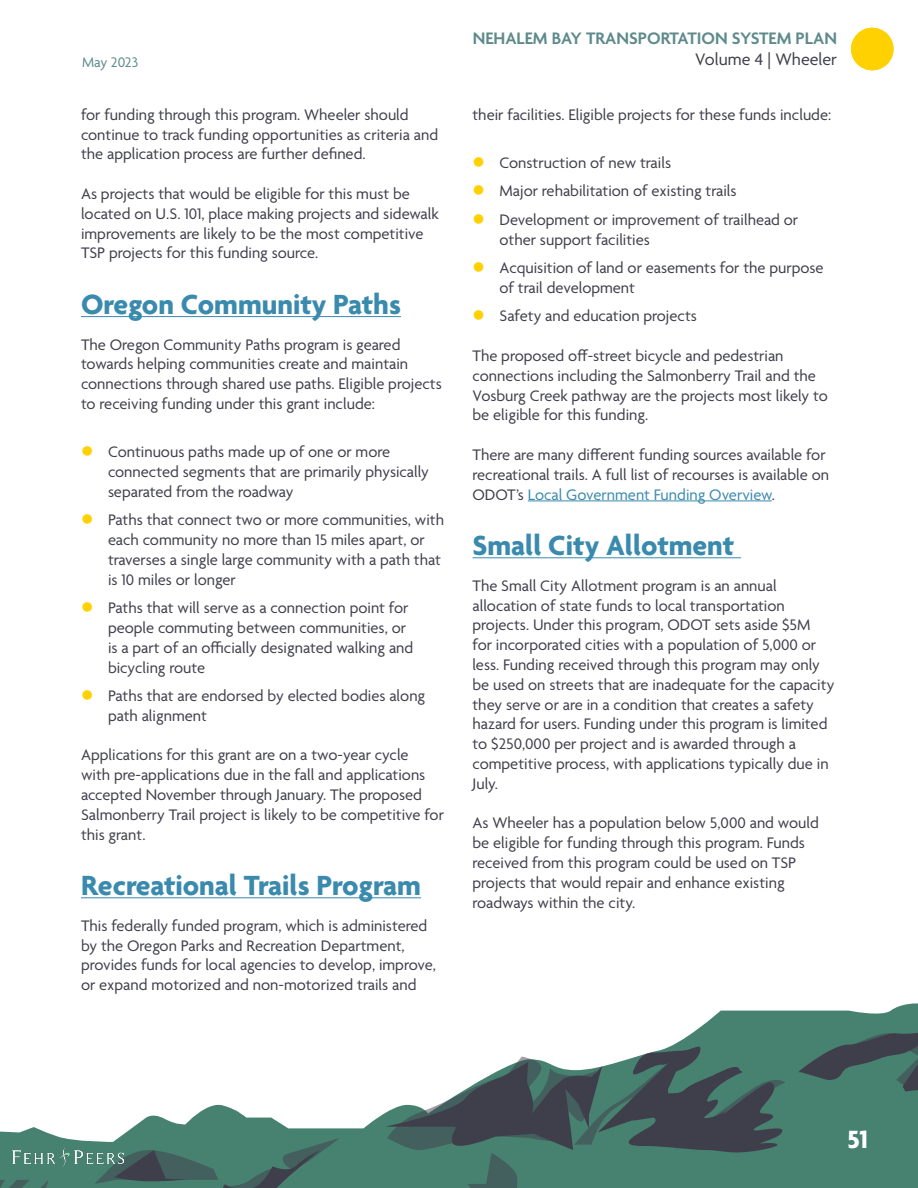
<style>
.page{position:relative;width:918px;height:1188px;background:#fff}
.page>*{position:absolute;margin:0;border:0;box-sizing:border-box;transform-origin:0 0}
.Header_2{font:700 30px "Agenda";color:#3a8aae}
.t1{font:700 27px "Agenda";color:#fff}
.t2{font:600 18px "Agenda";color:#5e8a8b}
.t3{font:18px "Agenda";color:#3f3f4c}
.t4{font:16.5px/19.8px "Agenda";color:#3f3f4c}
.t5{font:15px "Agenda";color:#5e8a8b}
.s1{color:#3a8aae}
</style>
<div class="page">
<div style="left:851px;top:28px;width:43px;height:42px;background:#ffd100;border-radius:50%"></div>
<hr style="left:81px;top:316px;width:320px;height:1px;background:#3a8aae">
<hr style="left:81px;top:898px;width:340px;height:1px;background:#3a8aae">
<hr style="left:528px;top:501px;width:244px;height:1px;background:#3a8aae">
<hr style="left:472px;top:557px;width:269px;height:1px;background:#3a8aae">
<svg style="left:682px;top:1003px;width:236px;height:185px;fill:#478270"></svg>
<svg style="left:797px;top:1016px;width:121px;height:78px"></svg>
<svg style="left:0;top:1040px;width:791px;height:148px"></svg>
<div style="left:837px;top:1120px;width:41px;height:68px;background:#478270"></div>
<p class="t2" style="left:473px;top:28px;width:366px">NEHALEM BAY TRANSPORTATION SYSTEM PLAN</p>
<p class="t5" style="left:82px;top:54px;width:58px">May 2023</p>
<p class="t3" style="left:695px;top:50px;width:143px">Volume 4 | Wheeler</p>
<p class="t4" style="left:81px;top:106px;width:359px">for funding through this program. Wheeler should continue to track funding opportunities as criteria and the application process are further defined.</p>
<p class="t4" style="left:81px;top:185px;width:359px">As projects that would be eligible for this must be located on U.S. 101, place making projects and sidewalk improvements are likely to be the most competitive TSP projects for this funding source.</p>
<p class="Header_2" style="left:81px;top:288px;width:321px">Oregon Community Paths</p>
<p class="t4" style="left:81px;top:336px;width:362px">The Oregon Community Paths program is geared towards helping communities create and maintain connections through shared use paths. Eligible projects to receiving funding under this grant include:</p>
<p class="t4" style="left:108px;top:443px;width:322px">Continuous paths made up of one or more connected segments that are primarily physically separated from the roadway</p>
<p class="t4" style="left:108px;top:511px;width:338px">Paths that connect two or more communities, with each community no more than 15 miles apart, or traverses a single large community with a path that is 10 miles or longer</p>
<p class="t4" style="left:108px;top:599px;width:307px">Paths that will serve as a connection point for people commuting between communities, or is a part of an officially designated walking and bicycling route</p>
<p class="t4" style="left:108px;top:687px;width:319px">Paths that are endorsed by elected bodies along path alignment</p>
<p class="t4" style="left:81px;top:746px;width:365px">Applications for this grant are on a two-year cycle<br>with pre-applications due in the fall and applications accepted November through January. The proposed Salmonberry Trail project is likely to be competitive for this grant.</p>
<p class="Header_2" style="left:81px;top:870px;width:342px">Recreational Trails Program</p>
<p class="t4" style="left:81px;top:917px;width:357px">This federally funded program, which is administered by the Oregon Parks and Recreation Department, provides funds for local agencies to develop, improve, or expand motorized and non-motorized trails and</p>
<p class="t4" style="left:472px;top:106px;width:360px">their facilities. Eligible projects for these funds include:</p>
<p class="t4" style="left:500px;top:154px;width:173px">Construction of new trails</p>
<p class="t4" style="left:500px;top:182px;width:239px">Major rehabilitation of existing trails</p>
<p class="t4" style="left:500px;top:211px;width:300px">Development or improvement of trailhead or other support facilities</p>
<p class="t4" style="left:500px;top:259px;width:326px">Acquisition of land or easements for the purpose of trail development</p>
<p class="t4" style="left:500px;top:307px;width:199px">Safety and education projects</p>
<p class="t4" style="left:472px;top:347px;width:357px">The proposed off-street bicycle and pedestrian connections including the Salmonberry Trail and the Vosburg Creek pathway are the projects most likely to be eligible for this funding.</p>
<p class="t4" style="left:472px;top:446px;width:358px">There are many different funding sources available for recreational trails. A full list of recourses is available on<br>ODOT’s <span class="s1">Local Government Funding Overview</span>.</p>
<p class="Header_2" style="left:472px;top:530px;width:263px">Small City Allotment</p>
<p class="t4" style="left:472px;top:577px;width:363px">The Small City Allotment program is an annual allocation of state funds to local transportation projects. Under this program, ODOT sets aside $5M<br>for incorporated cities with a population of 5,000 or less. Funding received through this program may only be used on streets that are inadequate for the capacity they serve or are in a condition that creates a safety hazard for users. Funding under this program is limited to $250,000 per project and is awarded through a competitive process, with applications typically due in July.</p>
<p class="t4" style="left:472px;top:814px;width:348px">As Wheeler has a population below 5,000 and would be eligible for funding through this program. Funds received from this program could be used on TSP projects that would repair and enhance existing roadways within the city.</p>
<h2 class="t1" style="left:847px;top:1125px;width:22px">51</h2>
</div>
